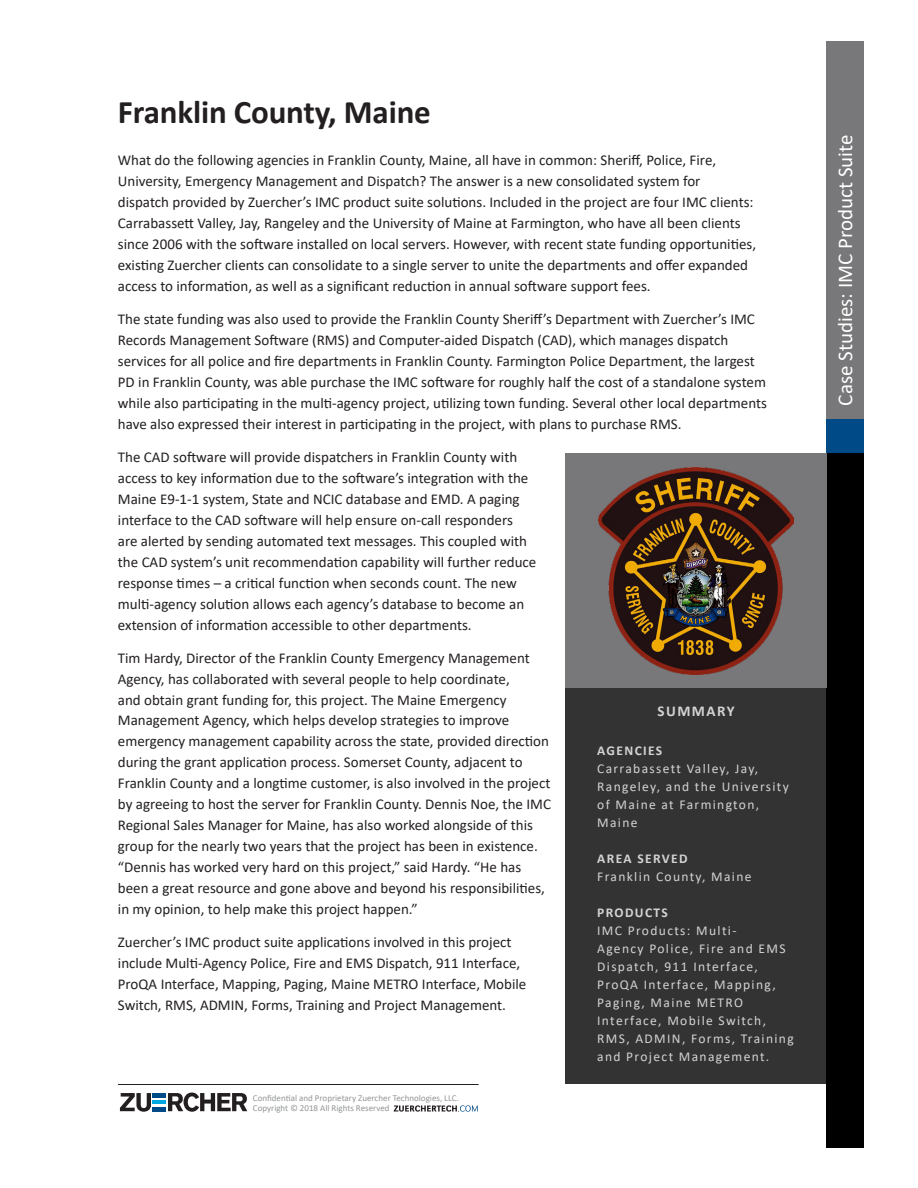
<style>
.page{position:relative;width:918px;height:1188px;background:#fff}
.page>*{position:absolute;margin:0;border:0;box-sizing:border-box;transform-origin:0 0}
.t1{font:700 33px "Calibri";letter-spacing:-.005em;color:#231f20}
.t2{font:21px "Calibri";color:#fff}
.text{font:15px/21px "Calibri";color:#231f20}
.t3{font:700 15px "Calibri";letter-spacing:.1em;color:#fff}
.t4{font:13.5px/18px "Calibri";letter-spacing:.1em;color:#fff}
.t5{font:700 13.5px "Calibri";letter-spacing:.1em;color:#fff}
.t6{font:9px "Calibri";color:#939598}
</style>
<div class="page">
<div style="left:827px;top:41px;width:37px;height:380px;background:#787779"></div>
<div style="left:827px;top:420px;width:37px;height:34px;background:#004a87"></div>
<div style="left:827px;top:454px;width:37px;height:694px;background:#000"></div>
<div style="left:565px;top:677px;width:262px;height:407px;background:#333"></div>
<svg style="left:394px;top:1105px;width:84px;height:7px"></svg>
<hr style="left:118px;top:1084px;width:361px;height:1px;background:#231f20">
<hr style="left:153px;top:1093px;width:13px;height:4px;background:#004a87">
<hr style="left:153px;top:1107px;width:13px;height:4px;background:#004a87">
<hr style="left:153px;top:1100px;width:13px;height:4px;background:#00a8e2">
<svg style="left:120px;top:1093px;width:31px;height:19px"></svg>
<svg style="left:168px;top:1093px;width:79px;height:19px"></svg>
<div style="left:565px;top:454px;width:262px;height:234px;background:#787779"></div>
<img style="left:599px;top:468px;width:194px;height:206px">
<p class="t1" style="left:118px;top:89px;width:314px">Franklin County, Maine</p>
<p class="text" style="left:118px;top:149px;width:640px">What do the following agencies in Franklin County, Maine, all have in common: Sheriff, Police, Fire, University, Emergency Management and Dispatch? The answer is a new consolidated system for<br>dispatch provided by Zuercher’s IMC product suite solutions. Included in the project are four IMC clients:<br>Carrabassett Valley, Jay, Rangeley and the University of Maine at Farmington, who have all been clients since 2006 with the software installed on local servers. However, with recent state funding opportunities, existing Zuercher clients can consolidate to a single server to unite the departments and offer expanded access to information, as well as a significant reduction in annual software support fees.</p>
<p class="text" style="left:118px;top:308px;width:651px">The state funding was also used to provide the Franklin County Sheriff’s Department with Zuercher’s IMC Records Management Software (RMS) and Computer-aided Dispatch (CAD), which manages dispatch services for all police and fire departments in Franklin County. Farmington Police Department, the largest PD in Franklin County, was able purchase the IMC software for roughly half the cost of a standalone system while also participating in the multi-agency project, utilizing town funding. Several other local departments have also expressed their interest in participating in the project, with plans to purchase RMS.</p>
<p class="text" style="left:118px;top:446px;width:420px">The CAD software will provide dispatchers in Franklin County with access to key information due to the software’s integration with the Maine E9-1-1 system, State and NCIC database and EMD. A paging interface to the CAD software will help ensure on-call responders<br>are alerted by sending automated text messages. This coupled with the CAD system’s unit recommendation capability will further reduce response times – a critical function when seconds count. The new multi-agency solution allows each agency’s database to become an extension of information accessible to other departments.</p>
<p class="text" style="left:118px;top:647px;width:413px">Tim Hardy, Director of the Franklin County Emergency Management<br>Agency, has collaborated with several people to help coordinate, and obtain grant funding for, this project. The Maine Emergency</p>
<p class="t3" style="left:657px;top:700px;width:79px">SUMMARY</p>
<p class="t5" style="left:597px;top:741px;width:67px">AGENCIES</p>
<p class="t4" style="left:597px;top:759px;width:193px">Carrabassett Valley, Jay,<br>Rangeley, and the University of Maine at Farmington,<br>Maine</p>
<p class="t5" style="left:597px;top:849px;width:92px">AREA SERVED</p>
<p class="t4" style="left:597px;top:867px;width:156px">Franklin County, Maine</p>
<p class="t5" style="left:597px;top:903px;width:72px">PRODUCTS</p>
<p class="t4" style="left:597px;top:921px;width:198px">IMC Products: Multi-<br>Agency Police, Fire and EMS<br>Dispatch, 911 Interface,<br>ProQA Interface, Mapping,<br>Paging, Maine METRO<br>Interface, Mobile Switch,<br>RMS, ADMIN, Forms, Training and Project Management.</p>
<p class="text" style="left:118px;top:709px;width:435px">Management Agency, which helps develop strategies to improve emergency management capability across the state, provided direction during the grant application process. Somerset County, adjacent to Franklin County and a longtime customer, is also involved in the project by agreeing to host the server for Franklin County. Dennis Noe, the IMC Regional Sales Manager for Maine, has also worked alongside of this group for the nearly two years that the project has been in existence. “Dennis has worked very hard on this project,” said Hardy. “He has been a great resource and gone above and beyond his responsibilities, in my opinion, to help make this project happen.”</p>
<p class="text" style="left:118px;top:931px;width:410px">Zuercher’s IMC product suite applications involved in this project include Multi-Agency Police, Fire and EMS Dispatch, 911 Interface, ProQA Interface, Mapping, Paging, Maine METRO Interface, Mobile Switch, RMS, ADMIN, Forms, Training and Project Management.</p>
<p class="t6" style="left:253px;top:1091px;width:207px">Confidential and Proprietary Zuercher Technologies, LLC.</p>
<p class="t6" style="left:253px;top:1102px;width:138px">Copyright © 2018 All Rights Reserved</p>
<p class="t2" style="left:831px;top:406px;width:272px;rotate:-90deg">Case Studies: IMC Product Suite</p>
</div>
